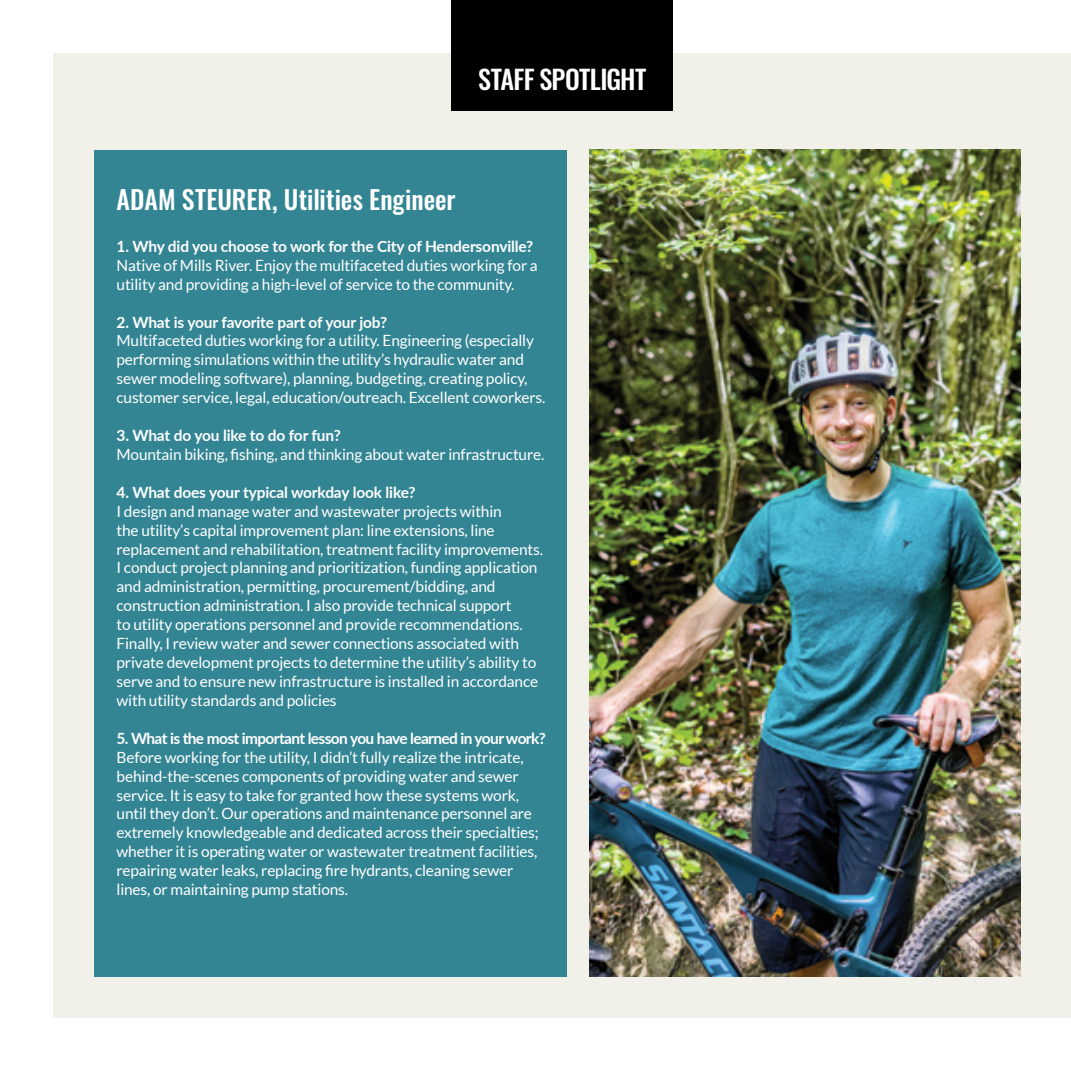
<style>
.page{position:relative;width:1071px;height:1071px;background:#fff}
.page>*{position:absolute;margin:0;border:0;box-sizing:border-box;transform-origin:0 0}
.t1{font:500 26.25px "Oswald";letter-spacing:-.025em;color:#fff}
.t2{font:500 25.72px "Oswald";color:#fff}
.t3{font:15.4px/18.9px "Lato";letter-spacing:-.01em;color:#fff}
.t4{font:700 15.4px "Lato";letter-spacing:-.01em;color:#fff}
.t5{font:700 15.4px "Lato";letter-spacing:-.04em;color:#fff}
</style>
<div class="page">
<div style="left:54px;top:53px;width:1017px;height:964px;background:#f1f1ea"></div>
<div style="left:451px;top:0;width:222px;height:111px;background:#000"></div>
<img style="left:589px;top:150px;width:432px;height:826px">
<div style="left:94px;top:150px;width:473px;height:826px;background:#348594"></div>
<h1 class="t1" style="left:478px;top:66px;width:170px">STAFF SPOTLIGHT</h1>
<h2 class="t2" style="left:117px;top:186px;width:341px">ADAM STEURER, Utilities Engineer</h2>
<p class="t4" style="left:117px;top:235px;width:418px">1. Why did you choose to work for the City of Hendersonville?</p>
<p class="t3" style="left:117px;top:256px;width:423px">Native of Mills River. Enjoy the multifaceted duties working for a utility and providing a high-level of service to the community.</p>
<p class="t4" style="left:117px;top:311px;width:272px">2. What is your favorite part of your job?</p>
<p class="t3" style="left:117px;top:331px;width:430px">Multifaceted duties working for a utility. Engineering (especially performing simulations within the utility’s hydraulic water and sewer modeling software), planning, budgeting, creating policy, customer service, legal, education/outreach. Excellent coworkers.</p>
<p class="t4" style="left:117px;top:424px;width:226px">3. What do you like to do for fun?</p>
<p class="t3" style="left:117px;top:445px;width:429px">Mountain biking, fishing, and thinking about water infrastructure.</p>
<p class="t4" style="left:117px;top:481px;width:301px">4. What does your typical workday look like?</p>
<p class="t3" style="left:117px;top:502px;width:428px">I design and manage water and wastewater projects within<br>the utility’s capital improvement plan: line extensions, line replacement and rehabilitation, treatment facility improvements.<br>I conduct project planning and prioritization, funding application and administration, permitting, procurement/bidding, and construction administration. I also provide technical support<br>to utility operations personnel and provide recommendations.<br>Finally, I review water and sewer connections associated with private development projects to determine the utility’s ability to serve and to ensure new infrastructure is installed in accordance with utility standards and policies</p>
<p class="t5" style="left:117px;top:727px;width:431px">5. What is the most important lesson you have learned in your work?</p>
<p class="t3" style="left:117px;top:748px;width:424px">Before working for the utility, I didn’t fully realize the intricate, behind-the-scenes components of providing water and sewer service. It is easy to take for granted how these systems work, until they don’t. Our operations and maintenance personnel are extremely knowledgeable and dedicated across their specialties; whether it is operating water or wastewater treatment facilities, repairing water leaks, replacing fire hydrants, cleaning sewer lines, or maintaining pump stations.</p>
</div>
